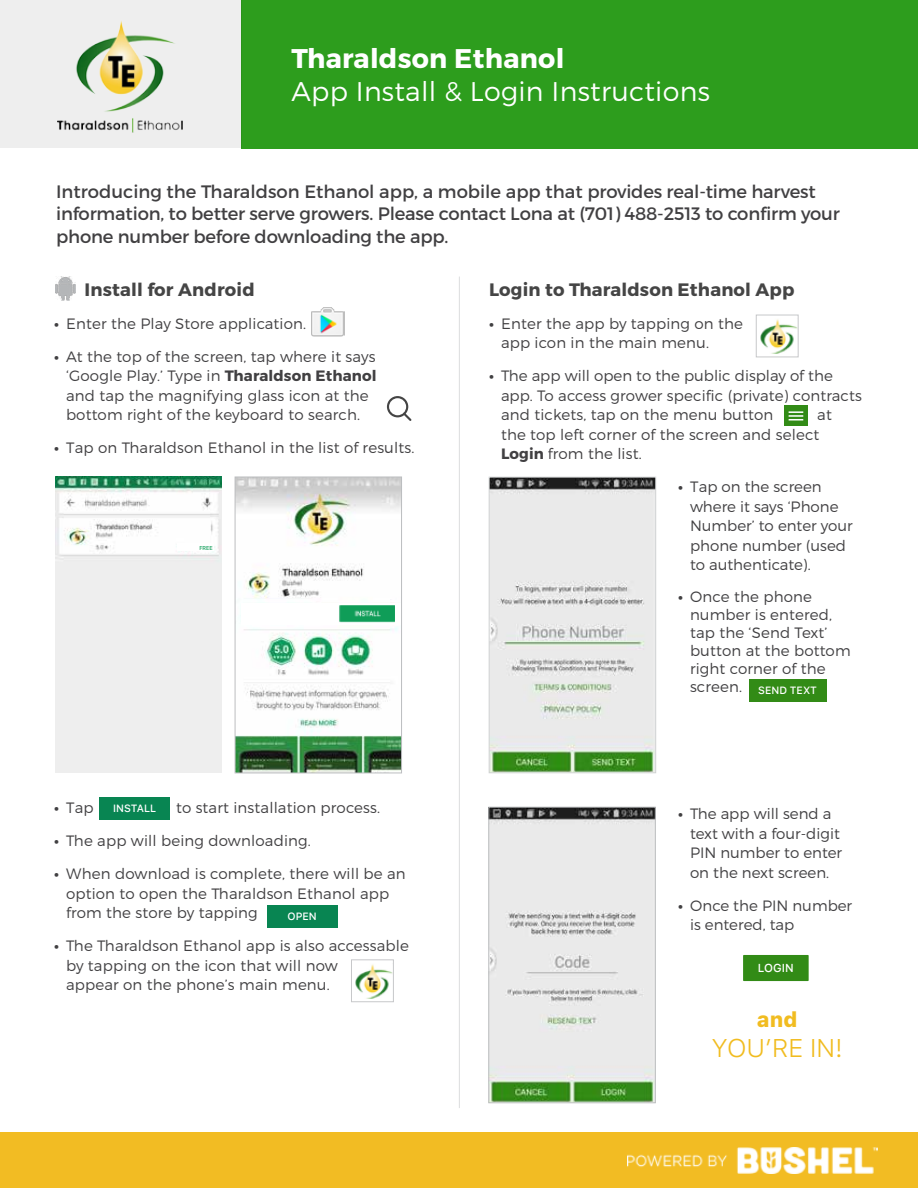
<style>
.page{position:relative;width:918px;height:1188px;background:#fff}
.page>*{position:absolute;margin:0;border:0;box-sizing:border-box;transform-origin:0 0}
.t1{font:300 27px "Montserrat";letter-spacing:.01em;color:#fff}
.t2{font:700 27px "Montserrat";letter-spacing:.01em;color:#fff}
.t3{font:300 25.5px "SFUI Text";color:#f1bc20}
.t4{font:800 21px "SFUI Text";color:#f1bc20}
.t5{font:18px/22.5px "Montserrat";letter-spacing:-.01em;color:#414042}
.t6{font:700 18px "Montserrat";letter-spacing:.01em;color:#454545}
.t7{font:300 15px/19.5px "Montserrat";letter-spacing:.01em;color:#414042}
.t8{font:500 11.55px "SFUI Text";color:#fff}
.t9{font:500 10.5px "SFUI Text";color:#fff}
.t10{font:500 6px "SF Compact Display";color:#0f9d58}
.s1{font-weight:700}
</style>
<div class="page">
<div style="left:0;top:1132px;width:918px;height:56px;background:#f2bc23"></div>
<div style="left:242px;top:0;width:676px;height:148px;background:#2d9d1d"></div>
<div style="left:0;top:0;width:242px;height:148px;background:#eee"></div>
<img style="left:58px;top:20px;width:125px;height:112px">
<img style="left:627px;top:1148px;width:251px;height:25px">
<img style="left:237px;top:479px;width:163px;height:292px">
<div style="left:235px;top:477px;width:167px;height:296px;border:1px solid #bcbec0"></div>
<div style="left:242px;top:604px;width:159px;height:21px;background:#fff"></div>
<img style="left:55px;top:477px;width:167px;height:296px">
<img style="left:311px;top:307px;width:34px;height:30px">
<img style="left:55px;top:276px;width:21px;height:25px">
<div style="left:784px;top:406px;width:24px;height:20px;background:#328b16"></div>
<svg style="left:789px;top:411px;width:14px;height:10px"></svg>
<img style="left:491px;top:809px;width:162px;height:292px">
<div style="left:489px;top:807px;width:166px;height:296px;border:1px solid #bcbec0"></div>
<img style="left:491px;top:479px;width:163px;height:292px">
<div style="left:489px;top:477px;width:167px;height:296px;border:1px solid #d1d3d4"></div>
<div style="left:743px;top:955px;width:66px;height:26px;background:#328b16"></div>
<div style="left:749px;top:679px;width:78px;height:23px;background:#328b16"></div>
<svg style="left:387px;top:396px;width:25px;height:25px"></svg>
<div style="left:99px;top:797px;width:71px;height:23px;background:#088552"></div>
<div style="left:267px;top:905px;width:70px;height:23px;background:#088552"></div>
<img style="left:355px;top:964px;width:37px;height:34px">
<div style="left:351px;top:960px;width:43px;height:42px;border:1px solid #c7c8ca"></div>
<img style="left:760px;top:319px;width:36px;height:34px">
<div style="left:756px;top:315px;width:42px;height:42px;border:1px solid #c7c8ca"></div>
<div style="left:177px;top:543px;width:36px;height:8px;background:#fff"></div>
<img style="left:339px;top:606px;width:56px;height:16px">
<hr style="left:459px;top:277px;width:1px;height:831px;background:#dcddde">
<h1 class="t2" style="left:291px;top:42px;width:274px">Tharaldson Ethanol</h1>
<h1 class="t1" style="left:291px;top:75px;width:420px">App Install &amp; Login Instructions</h1>
<p class="t5" style="left:56px;top:180px;width:785px">Introducing the Tharaldson Ethanol app, a mobile app that provides real-time harvest information, to better serve growers. Please contact Lona at (701) 488-2513 to confirm your phone number before downloading the app.</p>
<p class="t6" style="left:84px;top:278px;width:172px">Install for Android</p>
<p class="t7" style="left:54px;top:313px;width:254px"><span class="s1">•</span> Enter the Play Store application.</p>
<p class="t7" style="left:66px;top:346px;width:312px;text-indent:-12px"><span class="s1">•</span> At the top of the screen, tap where it says ‘Google Play.’ Type in <span class="s1">Tharaldson Ethanol </span>and tap the magnifying glass icon at the bottom right of the keyboard to search.</p>
<p class="t7" style="left:54px;top:438px;width:362px"><span class="s1">•</span> Tap on Tharaldson Ethanol in the list of results.</p>
<p class="t10" style="left:199px;top:544px;width:15px">FREE</p>
<p class="t7" style="left:54px;top:798px;width:41px"><span class="s1">•</span> Tap</p>
<p class="t7" style="left:176px;top:798px;width:205px">to start installation process.</p>
<p class="t7" style="left:54px;top:831px;width:258px"><span class="s1">•</span> The app will being downloading.</p>
<p class="t7" style="left:66px;top:864px;width:341px;text-indent:-12px"><span class="s1">•</span> When download is complete, there will be an option to open the Tharaldson Ethanol app from the store by tapping</p>
<p class="t7" style="left:66px;top:936px;width:345px;text-indent:-12px"><span class="s1">•</span> The Tharaldson Ethanol app is also accessable by tapping on the icon that will now<br>appear on the phone’s main menu.</p>
<p class="t9" style="left:113px;top:801px;width:45px">INSTALL</p>
<p class="t9" style="left:288px;top:909px;width:31px">OPEN</p>
<p class="t6" style="left:489px;top:278px;width:307px">Login to Tharaldson Ethanol App</p>
<p class="t7" style="left:501px;top:313px;width:244px;text-indent:-12px"><span class="s1">•</span> Enter the app by tapping on the app icon in the main menu.</p>
<p class="t7" style="left:501px;top:366px;width:362px;text-indent:-12px"><span class="s1">•</span> The app will open to the public display of the app. To access grower specific (private) contracts and tickets, tap on the menu button</p>
<p class="t7" style="left:501px;top:405px;width:332px;text-indent:316px">at the top left corner of the screen and select<br><span class="s1">Login</span> from the list.</p>
<p class="t7" style="left:690px;top:477px;width:164px;text-indent:-12px"><span class="s1">•</span> Tap on the screen where it says ‘Phone<br>Number’ to enter your phone number (used to authenticate).</p>
<p class="t7" style="left:690px;top:587px;width:162px;line-height:18px;text-indent:-12px"><span class="s1">•</span> Once the phone number is entered, tap the ‘Send Text’ button at the bottom right corner of the screen.</p>
<p class="t9" style="left:758px;top:683px;width:60px">SEND TEXT</p>
<p class="t7" style="left:690px;top:804px;width:154px;text-indent:-12px"><span class="s1">•</span> The app will send a text with a four-digit<br>PIN number to enter on the next screen.</p>
<p class="t7" style="left:690px;top:895px;width:164px;text-indent:-12px"><span class="s1">•</span> Once the PIN number is entered, tap</p>
<p class="t8" style="left:758px;top:960px;width:37px">LOGIN</p>
<h3 class="t4" style="left:757px;top:1004px;width:42px">and</h3>
<h2 class="t3" style="left:712px;top:1030px;width:133px">YOU’RE IN!</h2>
</div>
